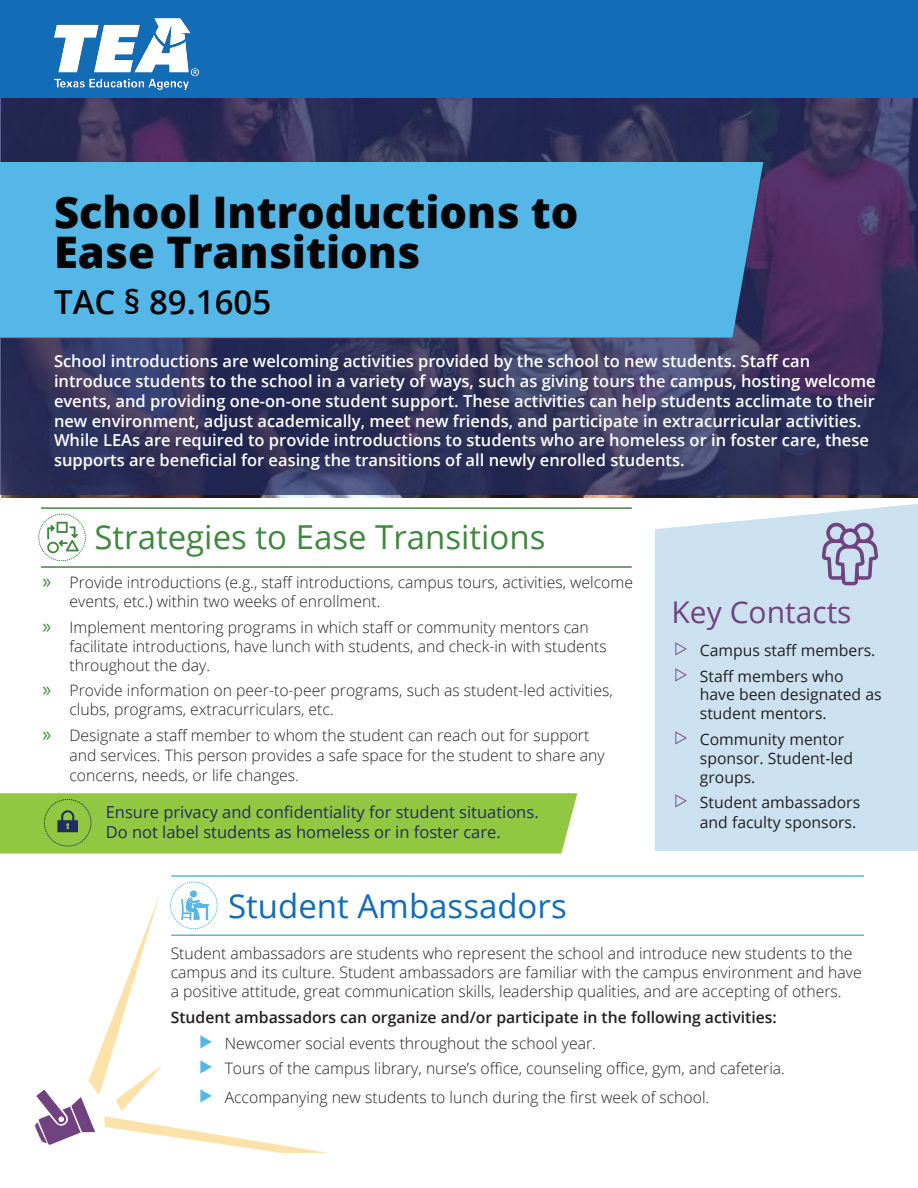
<style>
.page{position:relative;width:918px;height:1188px;background:#fff}
.page>*{position:absolute;margin:0;border:0;box-sizing:border-box;transform-origin:0 0}
.t1{font:800 43.5px/40.5px "Open Sans";color:#040503}
.t2{font:33px "Open Sans";color:#3f873f}
.t3{font:33px "Open Sans";color:#126cb6}
.t4{font:600 33px "Open Sans";color:#040503}
.t5{font:30px "Open Sans";color:#704280}
.t6{font:600 16.5px/19.8px "Open Sans";color:#fff}
.t7{font:16.5px/19.8px "Open Sans";color:#212b64}
.t8{font:300 15.75px/18.9px "Open Sans";color:#231f20}
.t9{font:15.75px/18.9px "Open Sans";color:#231f20}
.s1{font-family:"Myriad Pro";font-weight:400;font-size:21px;color:#3f873f}
.s2{color:#70417f}
.s3{font-weight:600}
.s4{color:#56b7e7}
</style>
<div class="page">
<div style="left:0;top:60px;width:918px;height:435px;background:#232c64;opacity:.75"></div>
<div style="left:0;top:0;width:918px;height:97px;background:#126cb6"></div>
<div style="left:0;top:162px;width:763px;height:176px;background:#55b7e7"></div>
<img style="left:54px;top:19px;width:144px;height:70px">
<div style="left:655px;top:504px;width:263px;height:347px;background:#cce1f0"></div>
<hr style="left:41px;top:566px;width:591px;height:2px;background:#3f873f">
<hr style="left:41px;top:507px;width:591px;height:2px;background:#3f873f">
<hr style="left:171px;top:934px;width:693px;height:2px;background:#55b7e7">
<hr style="left:171px;top:875px;width:693px;height:2px;background:#55b7e7">
<div style="left:0;top:793px;width:577px;height:61px;background:#91c741"></div>
<svg style="left:38px;top:514px;width:48px;height:47px"></svg>
<svg style="left:174px;top:882px;width:40px;height:11px"></svg>
<svg style="left:822px;top:523px;width:56px;height:62px;background:#aba9c8"></svg>
<svg style="left:36px;top:1090px;width:52px;height:55px"></svg>
<img style="left:36px;top:1123px;width:10px;height:19px">
<svg style="left:88px;top:893px;width:241px;height:260px"></svg>
<h1 class="t1" style="left:54px;top:190px;width:526px">School Introductions to<br>Ease Transitions</h1>
<h2 class="t4" style="left:54px;top:279px;width:219px">TAC § 89.1605</h2>
<p class="t6" style="left:54px;top:351px;width:823px">School introductions are welcoming activities provided by the school to new students. Staff can introduce students to the school in a variety of ways, such as giving tours the campus, hosting welcome events, and providing one-on-one student support. These activities can help students acclimate to their new environment, adjust academically, meet new friends, and participate in extracurricular activities.<br>While LEAs are required to provide introductions to students who are homeless or in foster care, these supports are beneficial for easing the transitions of all newly enrolled students.</p>
<h2 class="t2" style="left:94px;top:515px;width:453px">Strategies to Ease Transitions</h2>
<p class="t8" style="left:69px;top:573px;width:565px;text-indent:-27px"><span class="s1">»</span> Provide introductions (e.g., staff introductions, campus tours, activities, welcome events, etc.) within two weeks of enrollment.</p>
<p class="t8" style="left:69px;top:617px;width:539px;text-indent:-27px"><span class="s1">»</span> Implement mentoring programs in which staff or community mentors can facilitate introductions, have lunch with students, and check-in with students throughout the day.</p>
<p class="t8" style="left:69px;top:681px;width:545px;text-indent:-27px"><span class="s1">»</span> Provide information on peer-to-peer programs, such as student-led activities, clubs, programs, extracurriculars, etc.</p>
<p class="t8" style="left:69px;top:724px;width:537px;line-height:20.2px;text-indent:-27px"><span class="s1">»</span> Designate a staff member to whom the student can reach out for support and services. This person provides a safe space for the student to share any concerns, needs, or life changes.</p>
<p class="t7" style="left:106px;top:802px;width:434px">Ensure privacy and confidentiality for student situations.<br>Do not label students as homeless or in foster care.</p>
<h3 class="t5" style="left:672px;top:592px;width:182px">Key Contacts</h3>
<p class="t9" style="left:673px;top:637px;width:204px;line-height:25.7px"><span class="s2">▷</span> Campus staff members. <span class="s2">▷</span> Staff members who</p>
<p class="t9" style="left:700px;top:685px;width:183px">have been designated as student mentors.</p>
<p class="t9" style="left:700px;top:729px;width:155px;text-indent:-27px"><span class="s2">▷</span> Community mentor sponsor. Student-led groups.</p>
<p class="t9" style="left:673px;top:792px;width:189px;line-height:19.8px;text-align:right"><span class="s2">▷</span> Student ambassadors and faculty sponsors.</p>
<h2 class="t3" style="left:228px;top:884px;width:340px">Student Ambassadors</h2>
<p class="t8" style="left:171px;top:943px;width:693px;line-height:19.4px">Student ambassadors are students who represent the school and introduce new students to the campus and its culture. Student ambassadors are familiar with the campus environment and have a positive attitude, great communication skills, leadership qualities, and are accepting of others.</p>
<p class="t8" style="left:198px;top:1004px;width:589px;line-height:25.7px;text-indent:-27px"><span class="s3">Student ambassadors can organize and/or participate in the following activities: </span><span class="s4">▶</span> Newcomer social events throughout the school year.<br><span class="s4">▶</span> Tours of the campus library, nurse’s office, counseling office, gym, and cafeteria.</p>
<p class="t8" style="left:198px;top:1087px;width:513px"><span class="s4">▶</span> Accompanying new students to lunch during the first week of school.</p>
</div>
